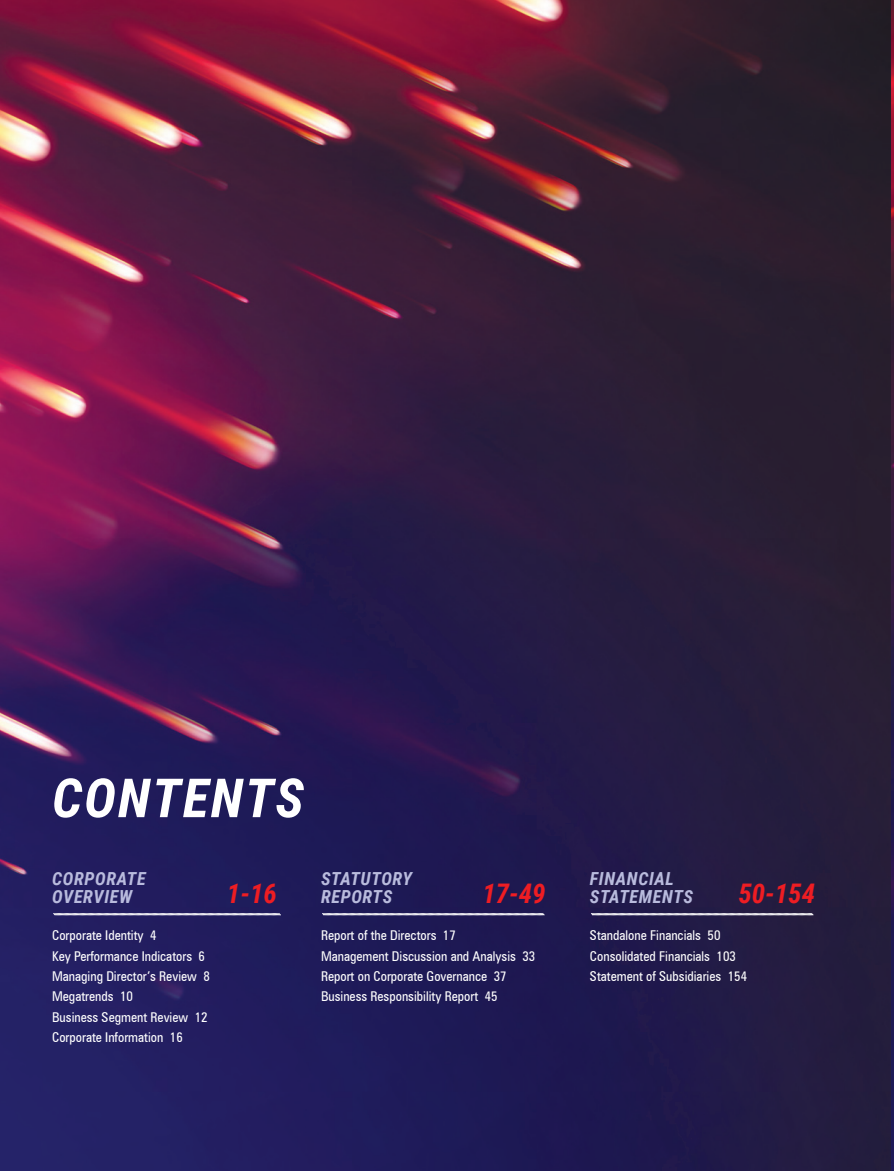
<style>
.page{position:relative;width:894px;height:1171px;background:#fff}
.page>*{position:absolute;margin:0;border:0;box-sizing:border-box;transform-origin:0 0}
.t1{font:italic 700 54px "Roboto Condensed";letter-spacing:.035em;color:#fff}
.t2{font:italic 700 27px "Roboto Condensed";color:#ee1d23}
.t3{font:italic 700 18px/18px "Roboto Condensed";letter-spacing:.035em;color:#b9bbdd}
.t4{font:condensed 13.5px/20.2px "Zurich BT";color:#fff}
</style>
<div class="page">
<img style="left:0;top:0;width:893px;height:1170px">
<svg style="left:53px;top:912px;width:228px;height:3px"></svg>
<svg style="left:322px;top:912px;width:223px;height:3px"></svg>
<svg style="left:590px;top:912px;width:223px;height:3px"></svg>
<h1 class="t1" style="left:52px;top:760px;width:253px">CONTENTS</h1>
<h3 class="t3" style="left:52px;top:868px;width:95px">CORPORATE<br>OVERVIEW</h3>
<h2 class="t2" style="left:227px;top:874px;width:51px">1-16</h2>
<h3 class="t3" style="left:321px;top:868px;width:93px">STATUTORY<br>REPORTS</h3>
<h2 class="t2" style="left:482px;top:874px;width:65px">17-49</h2>
<h3 class="t3" style="left:590px;top:868px;width:105px">FINANCIAL<br>STATEMENTS</h3>
<h2 class="t2" style="left:738px;top:874px;width:78px">50-154</h2>
<p class="t4" style="left:52px;top:925px;width:159px">Corporate Identity 4<br>Key Performance Indicators 6<br>Managing Director’s Review 8<br>Megatrends 10<br>Business Segment Review 12<br>Corporate Information 16</p>
<p class="t4" style="left:321px;top:925px;width:216px">Report of the Directors 17<br>Management Discussion and Analysis 33<br>Report on Corporate Governance 37<br>Business Responsibility Report 45</p>
<p class="t4" style="left:590px;top:925px;width:159px">Standalone Financials 50<br>Consolidated Financials 103<br>Statement of Subsidiaries 154</p>
</div>
